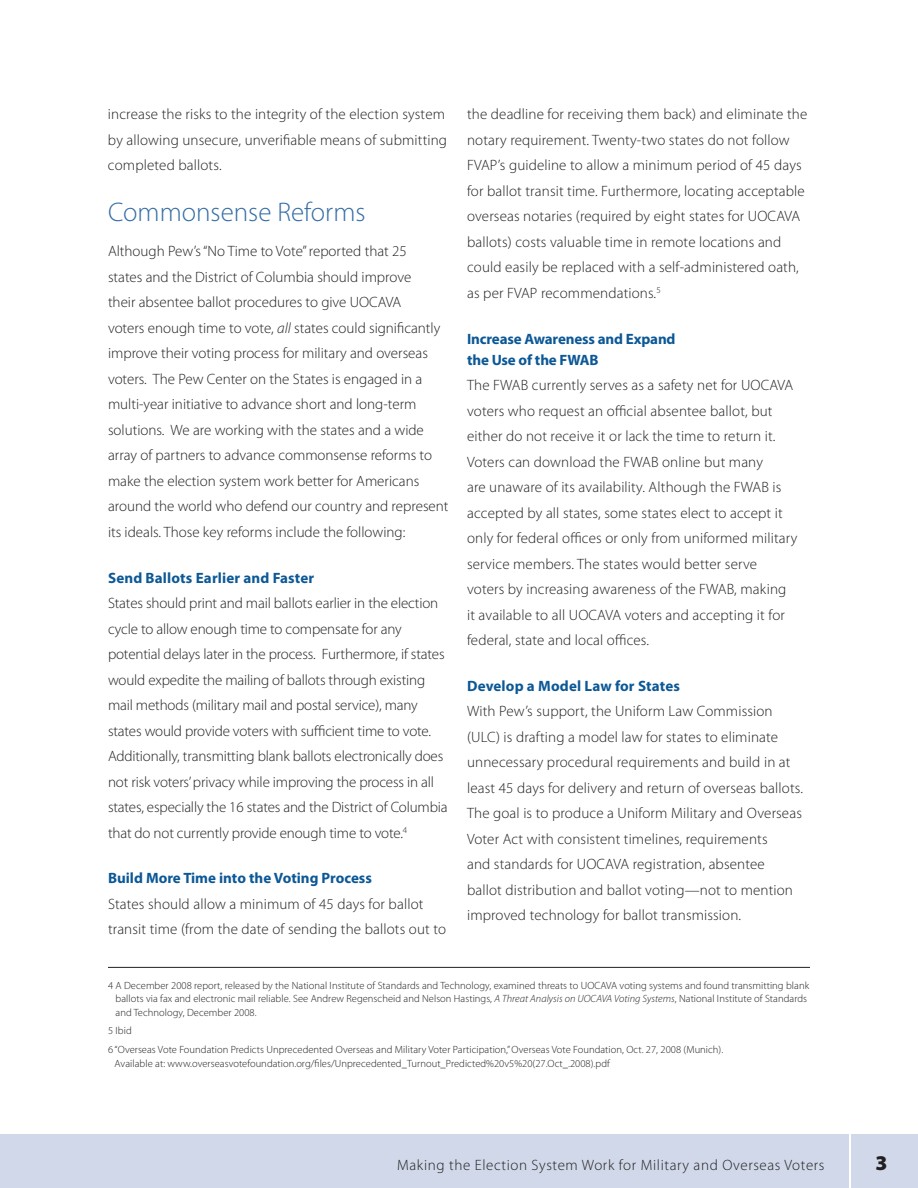
<style>
.page{position:relative;width:918px;height:1188px;background:#fff}
.page>*{position:absolute;margin:0;border:0;box-sizing:border-box;transform-origin:0 0}
.t1{font:300 27px "Myriad Pro";color:#356da5}
.t2{font:900 21px "Myriad Pro";color:#231f20}
.t3{font:300 15px/25.5px "Myriad Pro";letter-spacing:.01em;color:#231f20}
.t4{font:300 15px/25.5px "Myriad Pro";letter-spacing:-.01em;color:#231f20}
.t5{font:700 15px/21px "Myriad Pro";color:#0c5896}
.t6{font:300 15px "Myriad Pro";letter-spacing:.04em;color:#231f20}
.t7{font:300 10.5px/13.5px "Myriad Pro";letter-spacing:.005em;color:#231f20}
.s1{font-style:italic}
</style>
<div class="page">
<div style="left:0;top:1134px;width:918px;height:54px;background:#d0d8e9"></div>
<hr style="left:849px;top:1131px;width:1px;height:57px;background:#fff">
<hr style="left:108px;top:967px;width:702px;height:1px;background:#231f20">
<p class="t3" style="left:108px;top:102px;width:341px">increase the risks to the integrity of the election system by allowing unsecure, unverifiable means of submitting completed ballots.</p>
<h1 class="t1" style="left:108px;top:198px;width:259px">Commonsense Reforms</h1>
<p class="t3" style="left:108px;top:239px;width:342px">Although Pew’s “No Time to Vote” reported that 25<br>states and the District of Columbia should improve<br>their absentee ballot procedures to give UOCAVA<br>voters enough time to vote, <span class="s1">all</span> states could significantly improve their voting process for military and overseas voters. The Pew Center on the States is engaged in a multi-year initiative to advance short and long-term solutions. We are working with the states and a wide array of partners to advance commonsense reforms to make the election system work better for Americans around the world who defend our country and represent its ideals. Those key reforms include the following:</p>
<p class="t5" style="left:108px;top:567px;width:208px">Send Ballots Earlier and Faster</p>
<p class="t4" style="left:108px;top:591px;width:341px">States should print and mail ballots earlier in the election cycle to allow enough time to compensate for any potential delays later in the process. Furthermore, if states would expedite the mailing of ballots through existing mail methods (military mail and postal service), many states would provide voters with sufficient time to vote.<br>Additionally, transmitting blank ballots electronically does not risk voters’ privacy while improving the process in all states, especially the 16 states and the District of Columbia that do not currently provide enough time to vote.<sup>4</sup></p>
<p class="t5" style="left:108px;top:867px;width:265px">Build More Time into the Voting Process</p>
<p class="t3" style="left:108px;top:891px;width:340px">States should allow a minimum of 45 days for ballot transit time (from the date of sending the ballots out to</p>
<p class="t3" style="left:467px;top:102px;width:342px">the deadline for receiving them back) and eliminate the notary requirement. Twenty-two states do not follow FVAP’s guideline to allow a minimum period of 45 days for ballot transit time. Furthermore, locating acceptable overseas notaries (required by eight states for UOCAVA ballots) costs valuable time in remote locations and could easily be replaced with a self-administered oath, as per FVAP recommendations.<sup>5</sup></p>
<p class="t5" style="left:467px;top:327px;width:210px">Increase Awareness and Expand the Use of the FWAB</p>
<p class="t3" style="left:467px;top:373px;width:332px">The FWAB currently serves as a safety net for UOCAVA voters who request an official absentee ballot, but either do not receive it or lack the time to return it.<br>Voters can download the FWAB online but many<br>are unaware of its availability. Although the FWAB is accepted by all states, some states elect to accept it only for federal offices or only from uniformed military service members. The states would better serve voters by increasing awareness of the FWAB, making it available to all UOCAVA voters and accepting it for federal, state and local offices.</p>
<p class="t5" style="left:467px;top:675px;width:214px">Develop a Model Law for States</p>
<p class="t3" style="left:467px;top:699px;width:337px">With Pew’s support, the Uniform Law Commission (ULC) is drafting a model law for states to eliminate unnecessary procedural requirements and build in at least 45 days for delivery and return of overseas ballots.<br>The goal is to produce a Uniform Military and Overseas Voter Act with consistent timelines, requirements<br>and standards for UOCAVA registration, absentee ballot distribution and ballot voting—not to mention improved technology for ballot transmission.</p>
<p class="t7" style="left:116px;top:979px;width:695px;text-indent:-8px">4 A December 2008 report, released by the National Institute of Standards and Technology, examined threats to UOCAVA voting systems and found transmitting blank ballots via fax and electronic mail reliable. See Andrew Regenscheid and Nelson Hastings, <span class="s1">A Threat Analysis on UOCAVA Voting Systems</span>, National Institute of Standards and Technology, December 2008.</p>
<p class="t7" style="left:108px;top:1022px;width:617px;line-height:18.9px">5 Ibid<br>6 “Overseas Vote Foundation Predicts Unprecedented Overseas and Military Voter Participation,” Overseas Vote Foundation, Oct. 27, 2008 (Munich).</p>
<p class="t7" style="left:115px;top:1057px;width:497px">Available at: www.overseasvotefoundation.org/files/Unprecedented_Turnout_Predicted%20v5%20(27.Oct_.2008).pdf</p>
<p class="t6" style="left:397px;top:1157px;width:429px">Making the Election System Work for Military and Overseas Voters</p>
<h2 class="t2" style="left:876px;top:1151px;width:14px">3</h2>
</div>
